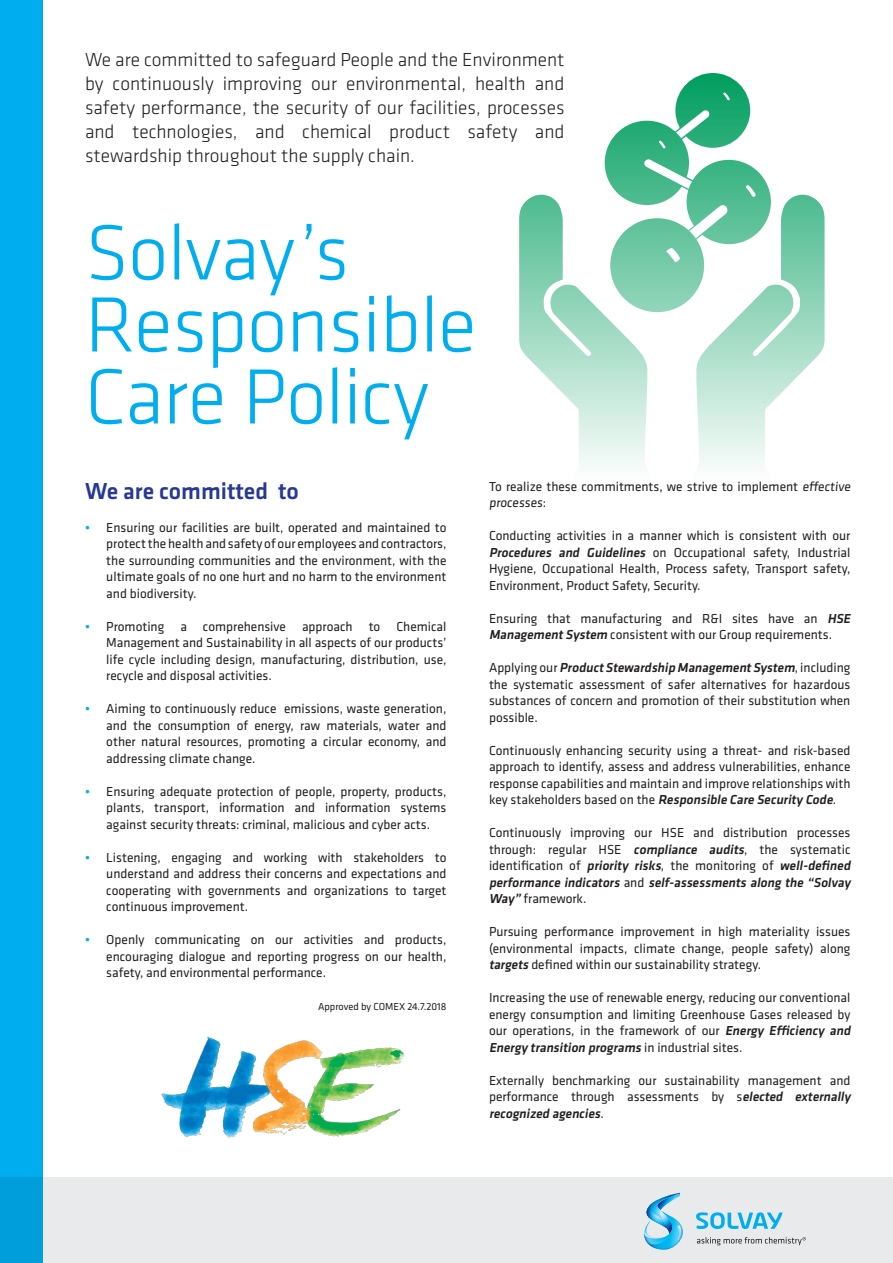
<style>
.page{position:relative;width:893px;height:1263px;background:#fff}
.page>*{position:absolute;margin:0;border:0;box-sizing:border-box;transform-origin:0 0}
.t1{font:300 81px/72px "Klavika";letter-spacing:-.01em;color:#00aeef}
.Large_title{font:500 24px "Klavika";color:#273895}
.t2{font:300 19.5px/24px "Klavika";color:#231f20;text-align:justify}
.t3{font:13.5px/16.5px "Klavika";color:#231f20;text-align:justify}
.t4{font:10.5px "Klavika";color:#231f20}
.s1{font-weight:500;color:#00aeef}
.s2{font-weight:500;font-style:italic}
</style>
<div class="page">
<div style="left:0;top:0;width:43px;height:1263px;background:#00aeef"></div>
<div style="left:0;top:1178px;width:893px;height:85px;background:#e9eaeb"></div>
<svg style="left:675px;top:73px;width:75px;height:75px"></svg>
<svg style="left:674px;top:92px;width:56px;height:49px"></svg>
<div style="left:605px;top:121px;width:84px;height:84px;background:#2bae79;border-radius:50%"></div>
<svg style="left:659px;top:140px;width:7px;height:9px"></svg>
<svg style="left:519px;top:156px;width:305px;height:311px"></svg>
<svg style="left:696px;top:1212px;width:87px;height:17px"></svg>
<svg style="left:644px;top:1193px;width:39px;height:57px"></svg>
<svg style="left:697px;top:1237px;width:109px;height:8px"></svg>
<img style="left:161px;top:1037px;width:244px;height:101px">
<p class="t2" style="left:85px;top:47px;width:481px">We are committed to safeguard People and the Environment by continuously improving our environmental, health and safety performance, the security of our facilities, processes and technologies, and chemical product safety and stewardship throughout the supply chain.</p>
<p class="t1" style="left:85px;top:216px;width:266px">Solvay’s</p>
<p class="t1" style="left:85px;top:288px;width:393px">Responsible<br>Care Policy</p>
<p class="Large_title" style="left:85px;top:474px;width:215px">We are committed to</p>
<p class="t3" style="left:106px;top:518px;width:342px;text-indent:-21px"><span class="s1">•</span> Ensuring our facilities are built, operated and maintained to protect the health and safety of our employees and contractors, the surrounding communities and the environment, with the ultimate goals of no one hurt and no harm to the environment and biodiversity.</p>
<p class="t3" style="left:106px;top:617px;width:342px;text-indent:-21px"><span class="s1">•</span> Promoting a comprehensive approach to Chemical Management and Sustainability in all aspects of our products’ life cycle including design, manufacturing, distribution, use, recycle and disposal activities.</p>
<p class="t3" style="left:106px;top:700px;width:342px;text-indent:-21px"><span class="s1">•</span> Aiming to continuously reduce emissions, waste generation, and the consumption of energy, raw materials, water and other natural resources, promoting a circular economy, and addressing climate change.</p>
<p class="t3" style="left:106px;top:782px;width:342px;text-indent:-21px"><span class="s1">•</span> Ensuring adequate protection of people, property, products, plants, transport, information and information systems against security threats: criminal, malicious and cyber acts.</p>
<p class="t3" style="left:106px;top:848px;width:342px;text-indent:-21px"><span class="s1">•</span> Listening, engaging and working with stakeholders to understand and address their concerns and expectations and cooperating with governments and organizations to target continuous improvement.</p>
<p class="t3" style="left:106px;top:931px;width:342px;text-indent:-21px"><span class="s1">•</span> Openly communicating on our activities and products, encouraging dialogue and reporting progress on our health, safety, and environmental performance.</p>
<p class="t4" style="left:318px;top:1000px;width:130px">Approved by COMEX 24.7.2018</p>
<p class="t3" style="left:489px;top:477px;width:365px">To realize these commitments, we strive to implement effective processes:</p>
<p class="t3" style="left:489px;top:527px;width:363px">Conducting activities in a manner which is consistent with our <span class="s2">Procedures and Guidelines</span> on Occupational safety, Industrial Hygiene, Occupational Health, Process safety, Transport safety, Environment, Product Safety, Security.</p>
<p class="t3" style="left:489px;top:609px;width:366px">Ensuring that manufacturing and R&amp;I sites have an <span class="s2">HSE<br>ManagementSystem</span> consistent with our Group requirements.</p>
<p class="t3" style="left:489px;top:659px;width:363px">A p p l y i n g o u r <span class="s2">ProductStewardship ManagementSystem</span>, i n c l u d i n g the systematic assessment of safer alternatives for hazardous substances of concern and promotion of their substitution when possible.</p>
<p class="t3" style="left:489px;top:741px;width:363px">Continuously enhancing security using a threat- and risk-based approach to identify, assess and address vulnerabilities, enhance response capabilities and maintain and improve relationships with key s t a ke h o l d e rs b a s e d o n t h e <span class="s2">Responsible Care Security Code</span>.</p>
<p class="t3" style="left:489px;top:824px;width:366px;text-align:left">Continuously improving our HSE and distribution processes through: regular HSE <span class="s2">compliance audits</span>, the systematic identification of <span class="s2">priority risks</span>, the monitoring of <span class="s2">well-defined performance indicators</span> a n d <span class="s2">self-assessments along the “Solvay Way”</span> framework.</p>
<p class="t3" style="left:489px;top:923px;width:363px">Pursuing performance improvement in high materiality issues (environmental impacts, climate change, people safety) along <span class="s2">targets</span> defined within our sustainability strategy.</p>
<p class="t3" style="left:489px;top:989px;width:366px;text-align:left">Increasing the use of renewable energy, reducing our conventional energy consumption and limiting Greenhouse Gases released by our operations, in the framework of our <span class="s2">Energy Efficiency and Energy transition programs</span> i n i n d u s t r i a l s i t e s .</p>
<p class="t3" style="left:489px;top:1071px;width:366px;text-align:left">Externally benchmarking our sustainability management and performance through assessments by s<span class="s2">elected externally recognized agencies</span>.</p>
</div>
